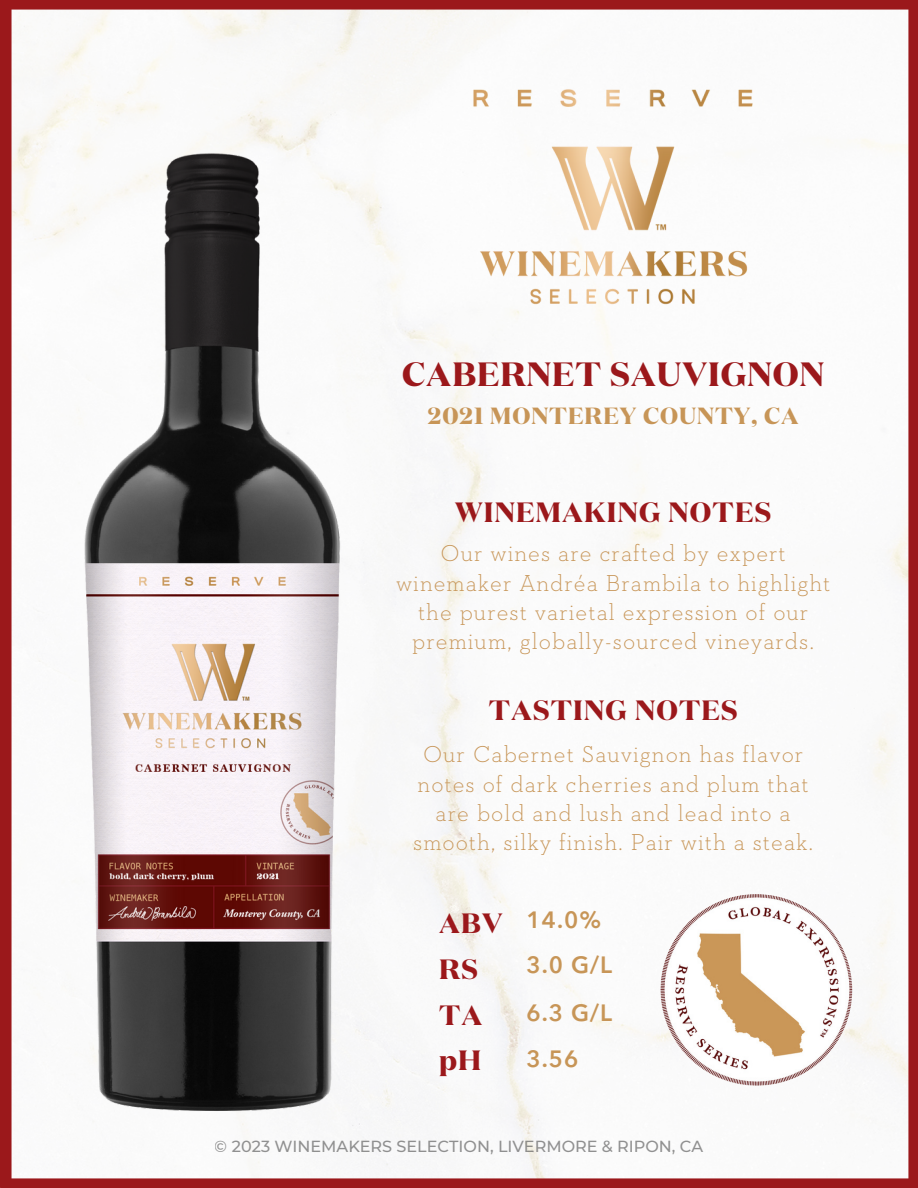
<style>
.page{position:relative;width:918px;height:1188px;background:#fff}
.page>*{position:absolute;margin:0;border:0;box-sizing:border-box;transform-origin:0 0}
.t1{font:700 33.6px "Domaine Display";letter-spacing:.03em;color:#9b181b}
.t2{font:700 27.9px "Domaine Display";letter-spacing:.045em;color:#9b181b}
.t3{font:300 23.4px/29.2px "Neutraface Slab Text";letter-spacing:.045em;color:#c79557;text-align:center}
.t4{font:700 23.4px "Domaine Display";letter-spacing:.045em;color:#c79557}
.t5{font:600 23.4px "Avenir Next LT Pro";color:#c79557}
.t6{font:500 16.05px "Montserrat";color:#545454}
</style>
<div class="page">
<img style="left:19px;top:10px;width:889px;height:1168px">
<img style="left:12px;top:27px;width:458px;height:1151px">
<img style="left:470px;top:127px;width:286px;height:242px">
<img style="left:451px;top:69px;width:325px;height:58px">
<div style="left:0;top:0;width:918px;height:10px;background:#9b181b"></div>
<div style="left:0;top:0;width:12px;height:1188px;background:#9b181b"></div>
<div style="left:908px;top:0;width:10px;height:1188px;background:#9b181b"></div>
<div style="left:0;top:1178px;width:918px;height:10px;background:#9b181b"></div>
<img style="left:660px;top:894px;width:192px;height:192px;border-radius:50%">
<p class="t1" style="left:402px;top:352px;width:423px">CABERNET SAUVIGNON</p>
<p class="t4" style="left:428px;top:400px;width:372px">2021 MONTEREY COUNTY, CA</p>
<p class="t2" style="left:455px;top:494px;width:317px">WINEMAKING NOTES</p>
<p class="t3" style="left:396px;top:540px;width:436px">Our wines are crafted by expert winemaker Andréa Brambila to highlight the purest varietal expression of our premium, globally-sourced vineyards.</p>
<p class="t2" style="left:489px;top:691px;width:250px">TASTING NOTES</p>
<p class="t3" style="left:413px;top:741px;width:402px">Our Cabernet Sauvignon has flavor notes of dark cherries and plum that are bold and lush and lead into a smooth, silky finish. Pair with a steak.</p>
<p class="t2" style="left:439px;top:905px;width:65px">ABV</p>
<p class="t2" style="left:439px;top:950px;width:40px">RS</p>
<p class="t2" style="left:439px;top:996px;width:45px">TA</p>
<p class="t2" style="left:439px;top:1041px;width:44px">pH</p>
<p class="t5" style="left:527px;top:910px;width:76px">14.0%</p>
<p class="t5" style="left:527px;top:956px;width:87px">3.0 G/L</p>
<p class="t5" style="left:527px;top:1004px;width:87px">6.3 G/L</p>
<p class="t5" style="left:527px;top:1049px;width:53px">3.56</p>
<p class="t6" style="left:215px;top:1136px;width:490px">© 2023 WINEMAKERS SELECTION, LIVERMORE &amp; RIPON, CA</p>
</div>
